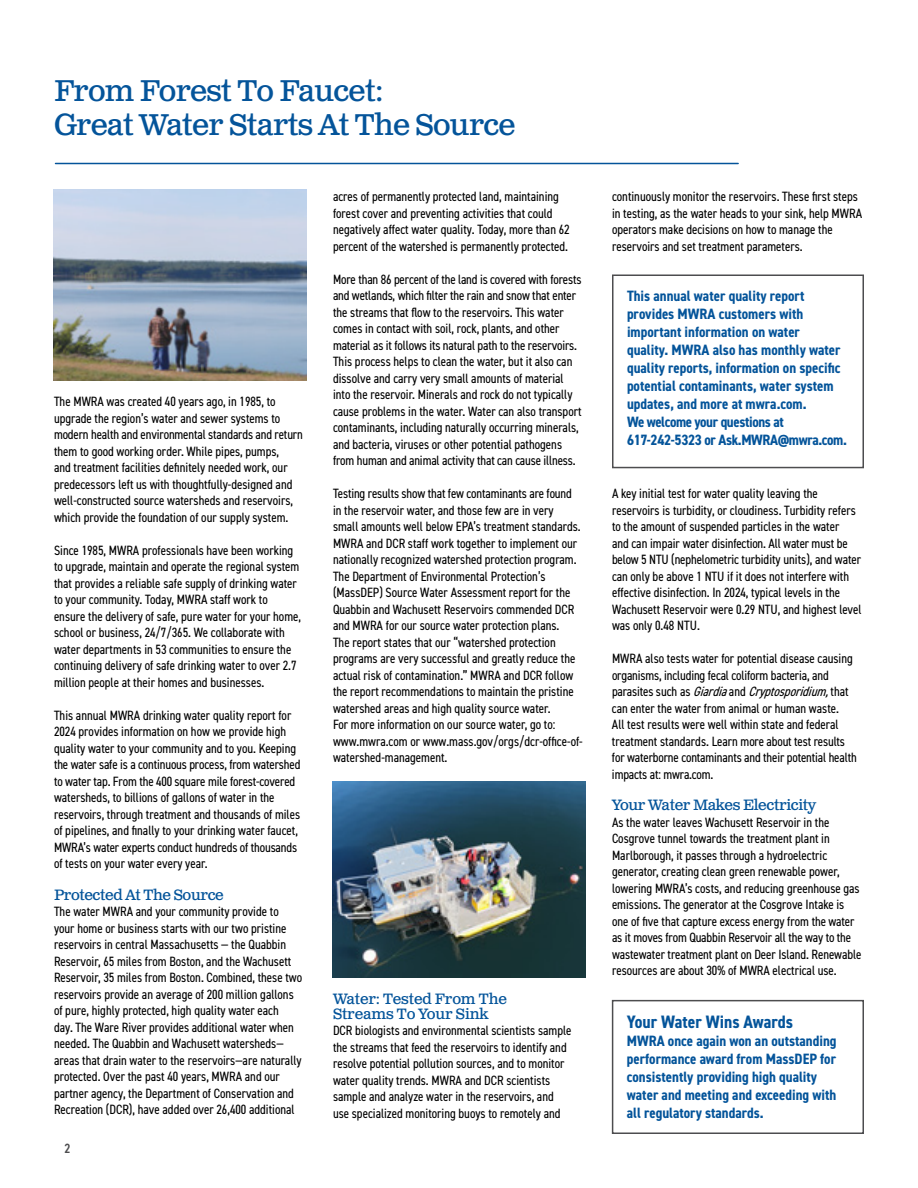
<style>
.page{position:relative;width:918px;height:1188px;background:#fff}
.page>*{position:absolute;margin:0;border:0;box-sizing:border-box;transform-origin:0 0}
.t1{font:30px/33.8px "Clarendon Text Pro";letter-spacing:-.025em;color:#04549a}
.t2{font:700 condensed 18px "DIN2014";color:#04549a}
.t3{font:700 condensed 15px/18px "DIN2014";color:#04549a}
.t4{font:15px/15px "Clarendon Text Pro";letter-spacing:-.025em;color:#04549a}
.t5{font:condensed 13.5px/16.5px "DIN2014";color:#000}
.t6{font:600 condensed 13.5px "DIN2014";color:#4d4d4f}
.s1{font-style:italic}
</style>
<div class="page">
<div style="left:612px;top:1000px;width:252px;height:134px;border:2px solid #4d4d4f"></div>
<img style="left:333px;top:782px;width:252px;height:195px">
<img style="left:54px;top:190px;width:252px;height:191px">
<hr style="left:55px;top:163px;width:683px;height:1px;background:#04549a">
<div style="left:612px;top:274px;width:252px;height:194px;border:2px solid #4d4d4f"></div>
<h1 class="t1" style="left:54px;top:75px;width:463px">From Forest To Faucet:<br>Great Water Starts At The Source</h1>
<p class="t5" style="left:54px;top:393px;width:250px">The MWRA was created 40 years ago, in 1985, to upgrade the region’s water and sewer systems to modern health and environmental standards and return them to good working order. While pipes, pumps,<br>and treatment facilities definitely needed work, our predecessors left us with thoughtfully-designed and well-constructed source watersheds and reservoirs, which provide the foundation of our supply system.</p>
<p class="t5" style="left:54px;top:541px;width:249px">Since 1985, MWRA professionals have been working to upgrade, maintain and operate the regional system that provides a reliable safe supply of drinking water to your community. Today, MWRA staff work to ensure the delivery of safe, pure water for your home, school or business, 24/7/365. We collaborate with water departments in 53 communities to ensure the continuing delivery of safe drinking water to over 2.7 million people at their homes and businesses.</p>
<p class="t5" style="left:54px;top:706px;width:248px">This annual MWRA drinking water quality report for 2024 provides information on how we provide high quality water to your community and to you. Keeping the water safe is a continuous process, from watershed to water tap. From the 400 square mile forest-covered watersheds, to billions of gallons of water in the reservoirs, through treatment and thousands of miles of pipelines, and finally to your drinking water faucet, MWRA’s water experts conduct hundreds of thousands of tests on your water every year.</p>
<p class="t4" style="left:54px;top:888px;width:171px">Protected At The Source</p>
<p class="t5" style="left:54px;top:903px;width:250px">The water MWRA and your community provide to your home or business starts with our two pristine reservoirs in central Massachusetts — the Quabbin Reservoir, 65 miles from Boston, and the Wachusett Reservoir, 35 miles from Boston. Combined, these two reservoirs provide an average of 200 million gallons of pure, highly protected, high quality water each<br>day. The Ware River provides additional water when needed. The Quabbin and Wachusett watersheds— areas that drain water to the reservoirs—are naturally protected. Over the past 40 years, MWRA and our partner agency, the Department of Conservation and Recreation (DCR), have added over 26,400 additional</p>
<p class="t6" style="left:64px;top:1139px;width:8px">2</p>
<p class="t5" style="left:333px;top:188px;width:238px">acres of permanently protected land, maintaining forest cover and preventing activities that could negatively affect water quality. Today, more than 62 percent of the watershed is permanently protected.</p>
<p class="t5" style="left:333px;top:270px;width:250px">More than 86 percent of the land is covered with forests and wetlands, which filter the rain and snow that enter the streams that flow to the reservoirs. This water comes in contact with soil, rock, plants, and other material as it follows its natural path to the reservoirs.<br>This process helps to clean the water, but it also can dissolve and carry very small amounts of material into the reservoir. Minerals and rock do not typically cause problems in the water. Water can also transport contaminants, including naturally occurring minerals, and bacteria, viruses or other potential pathogens from human and animal activity that can cause illness.</p>
<p class="t5" style="left:333px;top:485px;width:251px">Testing results show that few contaminants are found in the reservoir water, and those few are in very<br>small amounts well below EPA’s treatment standards.<br>MWRA and DCR staff work together to implement our nationally recognized watershed protection program.<br>The Department of Environmental Protection’s (MassDEP) Source Water Assessment report for the Quabbin and Wachusett Reservoirs commended DCR and MWRA for our source water protection plans.<br>The report states that our “watershed protection programs are very successful and greatly reduce the actual risk of contamination.” MWRA and DCR follow the report recommendations to maintain the pristine watershed areas and high quality source water.<br>For more information on our source water, go to: www.mwra.com or www.mass.gov/orgs/dcr-office-of&shy;watershed-management.</p>
<p class="t4" style="left:333px;top:992px;width:175px">Water: Tested From The<br>Streams To Your Sink</p>
<p class="t5" style="left:333px;top:1022px;width:240px">DCR biologists and environmental scientists sample the streams that feed the reservoirs to identify and resolve potential pollution sources, and to monitor water quality trends. MWRA and DCR scientists sample and analyze water in the reservoirs, and use specialized monitoring buoys to remotely and</p>
<p class="t5" style="left:612px;top:188px;width:252px">continuously monitor the reservoirs. These first steps in testing, as the water heads to your sink, help MWRA operators make decisions on how to manage the reservoirs and set treatment parameters.</p>
<p class="t3" style="left:627px;top:286px;width:221px">This annual water quality report provides MWRA customers with important information on water<br>quality. MWRA also has monthly water quality reports, information on specific potential contaminants, water system updates, and more at mwra.com.<br>We welcome your questions at 617-242-5323 or Ask.MWRA@mwra.com.</p>
<p class="t5" style="left:612px;top:485px;width:251px">A key initial test for water quality leaving the reservoirs is turbidity, or cloudiness. Turbidity refers to the amount of suspended particles in the water<br>and can impair water disinfection. All water must be below 5 NTU (nephelometric turbidity units), and water can only be above 1 NTU if it does not interfere with effective disinfection. In 2024, typical levels in the Wachusett Reservoir were 0.29 NTU, and highest level was only 0.48 NTU.</p>
<p class="t5" style="left:612px;top:650px;width:246px">MWRA also tests water for potential disease causing organisms, including fecal coliform bacteria, and<br>p a r a s i t e s s u c h a s <span class="s1">Giardia</span>a n d <span class="s1">Cryptosporidium,</span>t h a t can enter the water from animal or human waste.<br>All test results were well within state and federal treatment standards. Learn more about test results for waterborne contaminants and their potential health impacts at: mwra.com.</p>
<p class="t4" style="left:612px;top:798px;width:206px">Your Water Makes Electricity</p>
<p class="t5" style="left:612px;top:813px;width:251px">As the water leaves Wachusett Reservoir in the Cosgrove tunnel towards the treatment plant in Marlborough, it passes through a hydroelectric generator, creating clean green renewable power, lowering MWRA’s costs, and reducing greenhouse gas emissions. The generator at the Cosgrove Intake is one of five that capture excess energy from the water as it moves from Quabbin Reservoir all the way to the wastewater treatment plant on Deer Island. Renewable resources are about 30% of MWRA electrical use.</p>
<h2 class="t2" style="left:627px;top:1010px;width:168px">Your Water Wins Awards</h2>
<p class="t3" style="left:627px;top:1032px;width:211px">MWRA once again won an outstanding performance award from MassDEP for consistently providing high quality water and meeting and exceeding with all regulatory standards.</p>
</div>
